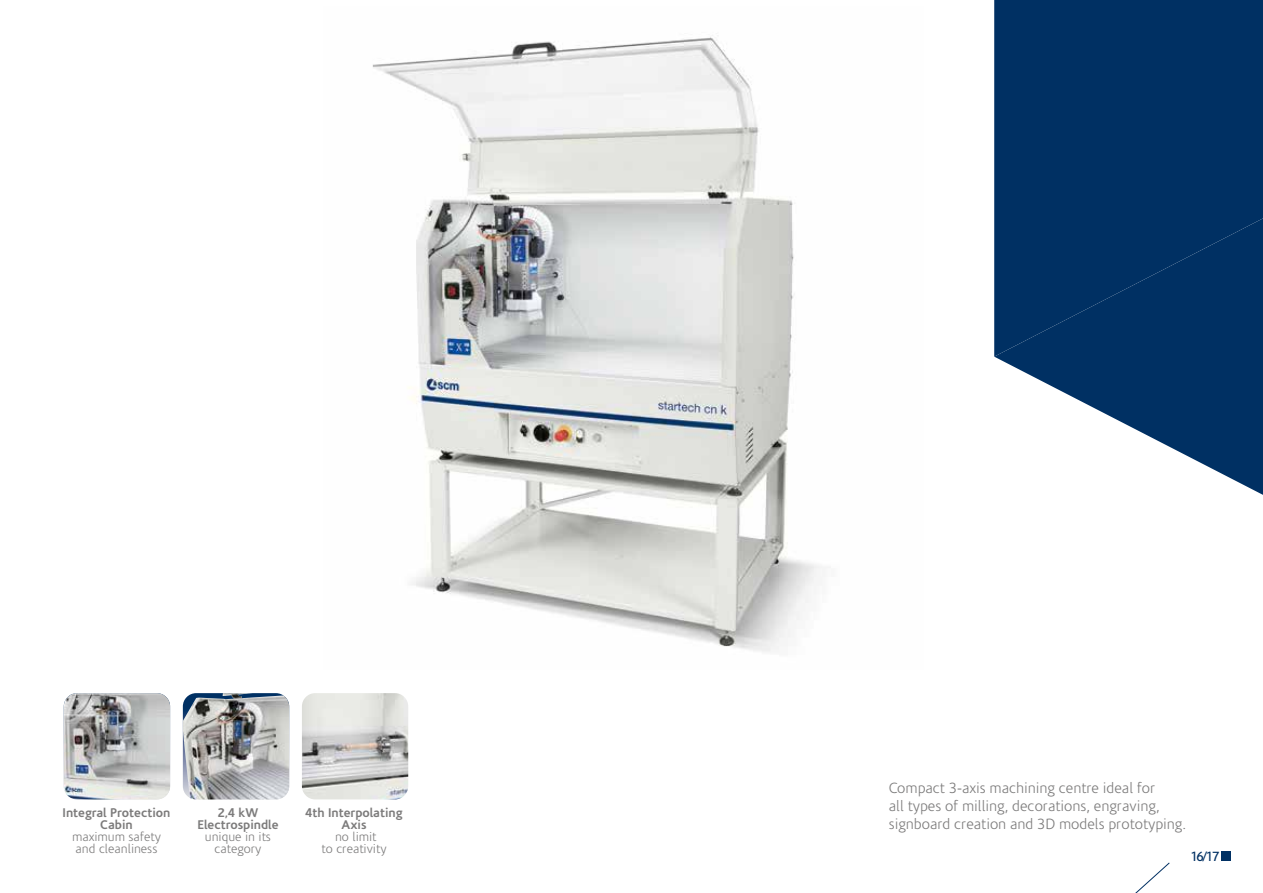
<style>
.page{position:relative;width:1263px;height:893px;background:#fff}
.page>*{position:absolute;margin:0;border:0;box-sizing:border-box;transform-origin:0 0}
.t1{font:300 15px/18px "Corisande OT";color:#7c7b7b}
.t2{font:13.5px "Corisande OT";color:#003063}
.t3{font:300 12.75px/12px "Corisande OT";color:#7c7b7b;text-align:center}
.t4{font:700 12.75px/12px "Corisande OT";color:#7c7b7b;text-align:center}
</style>
<div class="page">
<svg style="left:995px;top:357px;width:268px;height:138px"></svg>
<div style="left:994px;top:0;width:269px;height:357px;background:#003063"></div>
<img style="left:64px;top:693px;width:106px;height:106px">
<img style="left:183px;top:693px;width:106px;height:106px">
<img style="left:302px;top:693px;width:106px;height:106px">
<img style="left:372px;top:37px;width:450px;height:615px">
<div style="left:1222px;top:852px;width:9px;height:9px;background:#003063"></div>
<svg style="left:1135px;top:862px;width:35px;height:31px"></svg>
<p class="t4" style="left:63px;top:807px;width:109px">Integral Protection<br>Cabin</p>
<p class="t3" style="left:72px;top:831px;width:90px;text-align:left">maximum safety and cleanliness</p>
<p class="t4" style="left:197px;top:807px;width:83px">2,4 kW<br>Electrospindle</p>
<p class="t3" style="left:205px;top:831px;width:68px">unique in its category</p>
<p class="t4" style="left:305px;top:807px;width:99px">4th Interpolating<br>Axis</p>
<p class="t3" style="left:321px;top:831px;width:67px">no limit<br>to creativity</p>
<p class="t1" style="left:889px;top:780px;width:299px">Compact 3-axis machining centre ideal for<br>all types of milling, decorations, engraving, signboard creation and 3D models prototyping.</p>
<p class="t2" style="left:1190px;top:849px;width:31px">16/17</p>
</div>
